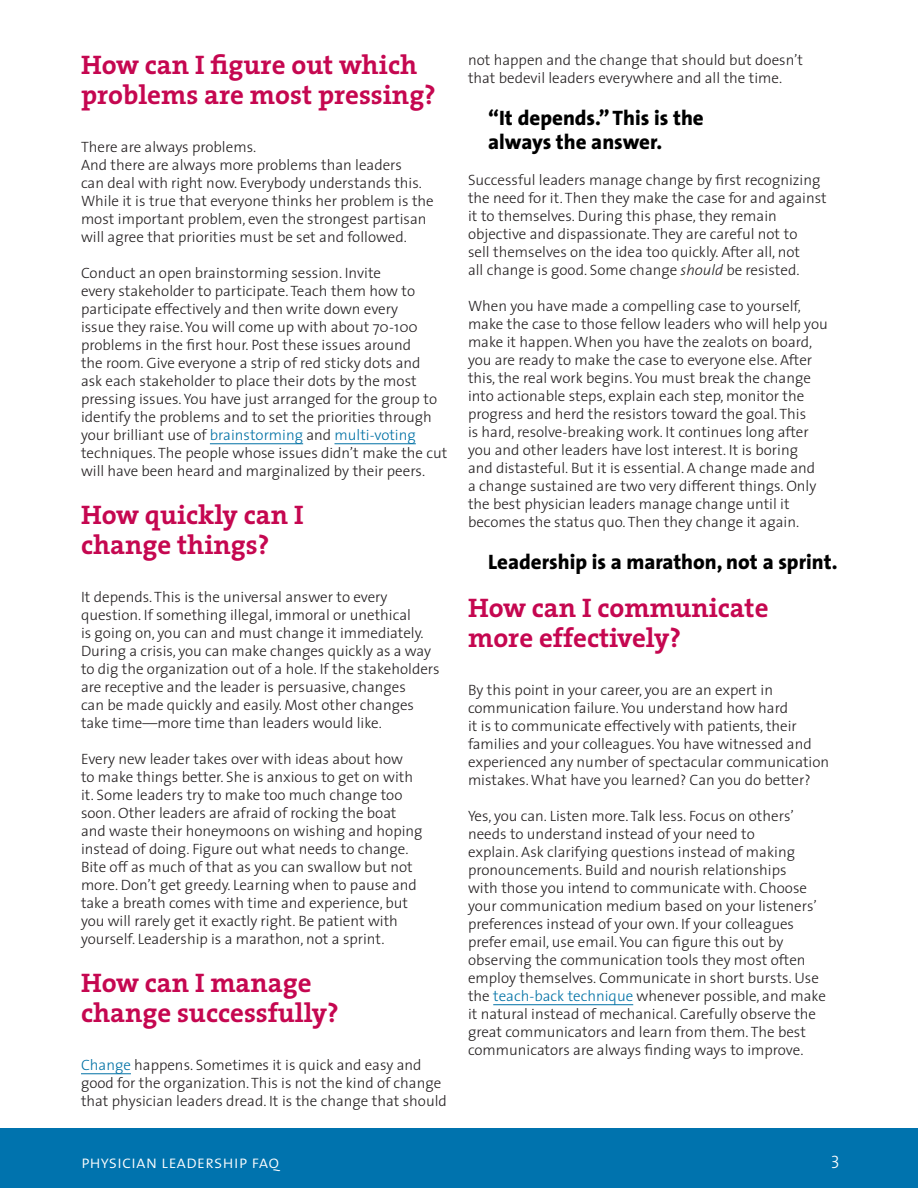
<style>
.page{position:relative;width:918px;height:1188px;background:#fff}
.page>*{position:absolute;margin:0;border:0;box-sizing:border-box;transform-origin:0 0}
.t1{font:700 27px/30px "The Serif";color:#c50750}
.t2{font:800 21px/24px "The Sans";color:#000}
.t3{font:18px "The Sans Light Caps";color:#fff}
.t4{font:300 15px/18px "The Sans";color:#231f20}
.s1{color:#0071a5}
.s2{font-style:italic}
</style>
<div class="page">
<div style="left:0;top:1128px;width:918px;height:60px;background:#0073ae"></div>
<hr style="left:210px;top:443px;width:93px;height:1px;background:#0071a5">
<hr style="left:335px;top:443px;width:81px;height:1px;background:#0071a5">
<hr style="left:81px;top:1073px;width:50px;height:1px;background:#0071a5">
<hr style="left:493px;top:1004px;width:140px;height:1px;background:#0071a5">
<p class="t1" style="left:81px;top:50px;width:356px">How can I figure out which problems are most pressing?</p>
<p class="t4" style="left:81px;top:138px;width:354px">There are always problems.<br>And there are always more problems than leaders<br>can deal with right now. Everybody understands this.<br>While it is true that everyone thinks her problem is the most important problem, even the strongest partisan will agree that priorities must be set and followed.</p>
<p class="t4" style="left:81px;top:264px;width:368px">Conduct an open brainstorming session. Invite<br>every stakeholder to participate. Teach them how to participate effectively and then write down every<br>issue they raise. You will come up with about 70-100 problems in the first hour. Post these issues around<br>the room. Give everyone a strip of red sticky dots and<br>ask each stakeholder to place their dots by the most pressing issues. You have just arranged for the group to identify the problems and to set the priorities through your brilliant use of <span class="s1">brainstorming</span> and <span class="s1">multi-voting </span>techniques. The people whose issues didn’t make the cut will have been heard and marginalized by their peers.</p>
<p class="t1" style="left:81px;top:500px;width:224px">How quickly can I change things?</p>
<p class="t4" style="left:81px;top:588px;width:360px">It depends. This is the universal answer to every question. If something illegal, immoral or unethical<br>is going on, you can and must change it immediately.<br>During a crisis, you can make changes quickly as a way to dig the organization out of a hole. If the stakeholders are receptive and the leader is persuasive, changes<br>can be made quickly and easily. Most other changes take time—more time than leaders would like.</p>
<p class="t4" style="left:81px;top:750px;width:343px">Every new leader takes over with ideas about how<br>to make things better. She is anxious to get on with it. Some leaders try to make too much change too soon. Other leaders are afraid of rocking the boat and waste their honeymoons on wishing and hoping instead of doing. Figure out what needs to change.<br>Bite off as much of that as you can swallow but not more. Don’t get greedy. Learning when to pause and take a breath comes with time and experience, but you will rarely get it exactly right. Be patient with yourself. Leadership is a marathon, not a sprint.</p>
<p class="t1" style="left:81px;top:968px;width:259px">How can I manage change successfully?</p>
<p class="t4" style="left:81px;top:1056px;width:367px"><span class="s1">Change</span> happens. Sometimes it is quick and easy and good for the organization. This is not the kind of change that physician leaders dread. It is the change that should</p>
<p class="t4" style="left:468px;top:51px;width:336px">not happen and the change that should but doesn’t that bedevil leaders everywhere and all the time.</p>
<p class="t2" style="left:488px;top:106px;width:217px">“It depends.” This is the always the answer.</p>
<p class="t4" style="left:468px;top:171px;width:360px">Successful leaders manage change by first recognizing the need for it. Then they make the case for and against it to themselves. During this phase, they remain objective and dispassionate. They are careful not to<br>sell themselves on the idea too quickly. After all, not<br>all change is good. Some change <span class="s2">should</span> be resisted.</p>
<p class="t4" style="left:468px;top:297px;width:361px">When you have made a compelling case to yourself, make the case to those fellow leaders who will help you make it happen. When you have the zealots on board, you are ready to make the case to everyone else. After this, the real work begins. You must break the change into actionable steps, explain each step, monitor the progress and herd the resistors toward the goal. This<br>is hard, resolve-breaking work. It continues long after you and other leaders have lost interest. It is boring<br>and distasteful. But it is essential. A change made and<br>a change sustained are two very different things. Only the best physician leaders manage change until it becomes the status quo. Then they change it again.</p>
<p class="t2" style="left:488px;top:550px;width:351px">Leadership is a marathon, not a sprint.</p>
<p class="t1" style="left:468px;top:593px;width:302px">How can I communicate more effectively?</p>
<p class="t4" style="left:468px;top:681px;width:363px">By this point in your career, you are an expert in communication failure. You understand how hard<br>it is to communicate effectively with patients, their families and your colleagues. You have witnessed and experienced any number of spectacular communication mistakes. What have you learned? Can you do better?</p>
<p class="t4" style="left:468px;top:807px;width:359px">Yes, you can. Listen more. Talk less. Focus on others’ needs to understand instead of your need to<br>explain. Ask clarifying questions instead of making pronouncements. Build and nourish relationships<br>with those you intend to communicate with. Choose your communication medium based on your listeners’ preferences instead of your own. If your colleagues prefer email, use email. You can figure this out by observing the communication tools they most often employ themselves. Communicate in short bursts. Use the <span class="s1">teach-back technique</span> whenever possible, and make it natural instead of mechanical. Carefully observe the great communicators and learn from them. The best communicators are always finding ways to improve.</p>
<p class="t3" style="left:81px;top:1150px;width:200px">physician leadership faq</p>
<p class="t3" style="left:831px;top:1150px;width:11px">3</p>
</div>
